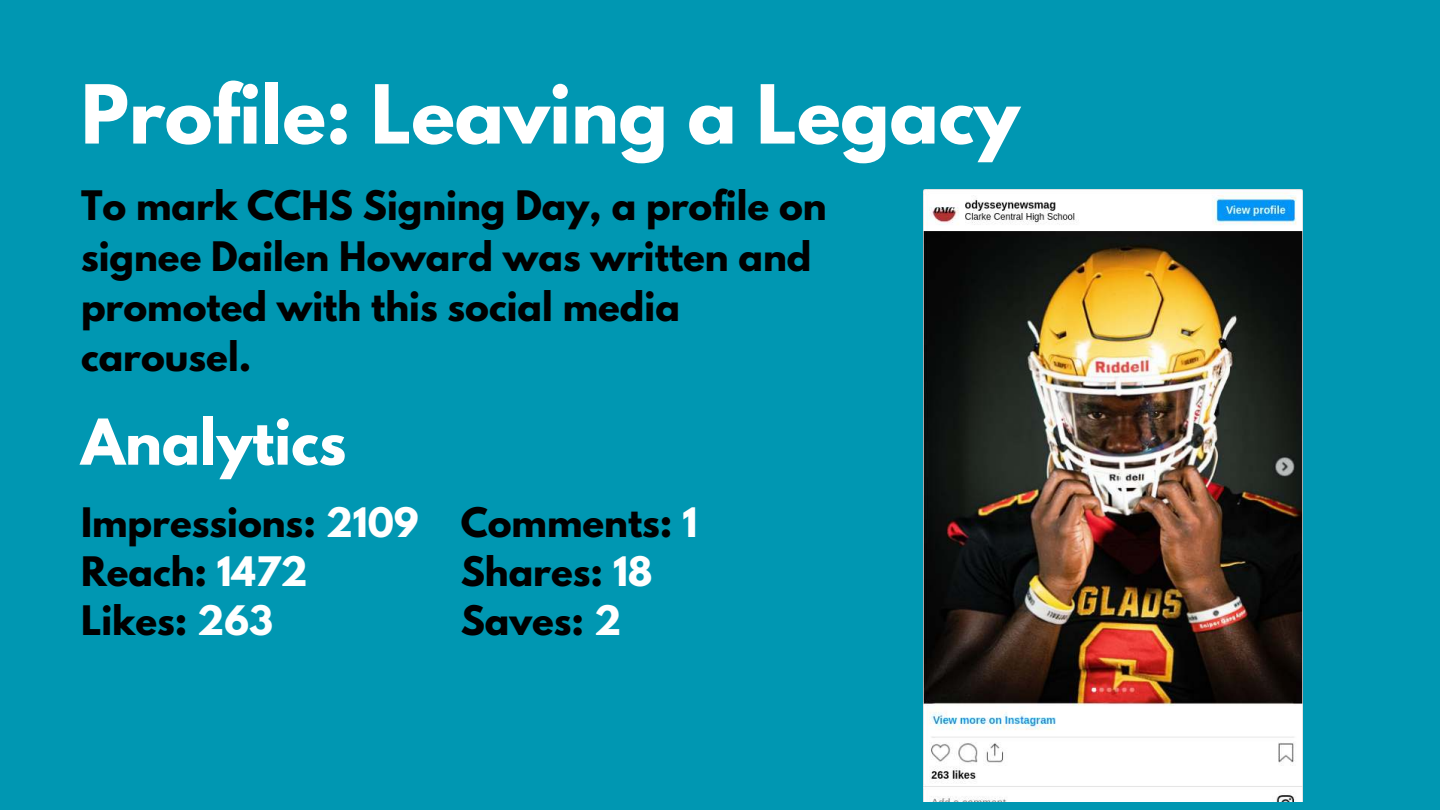
<style>
.page{position:relative;width:1440px;height:810px;background:#0097b2}
.page>*{position:absolute;margin:0;border:0;box-sizing:border-box;transform-origin:0 0}
.t1{font:700 72px "League Spartan";color:#fff}
.t2{font:700 56px "League Spartan";color:#fff}
.t3{font:700 36px/49.1px "League Spartan";color:#000}
.s1{color:#fff}
</style>
<div class="page">
<img style="left:924px;top:189px;width:379px;height:613px">
<h1 class="t1" style="left:81px;top:58px;width:940px">Profile: Leaving a Legacy</h1>
<p class="t3" style="left:81px;top:180px;width:747px;line-height:50.2px">To mark CCHS Signing Day, a profile on signee Dailen Howard was written and promoted with this social media carousel.</p>
<h2 class="t2" style="left:81px;top:398px;width:267px">Analytics</h2>
<p class="t3" style="left:81px;top:498px;width:339px">Impressions: <span class="s1">2109<br></span>Reach: <span class="s1">1472<br></span>Likes: <span class="s1">263</span></p>
<p class="t3" style="left:461px;top:498px;width:238px">Comments: <span class="s1">1<br></span>Shares: <span class="s1">18<br></span>Saves: <span class="s1">2</span></p>
</div>
